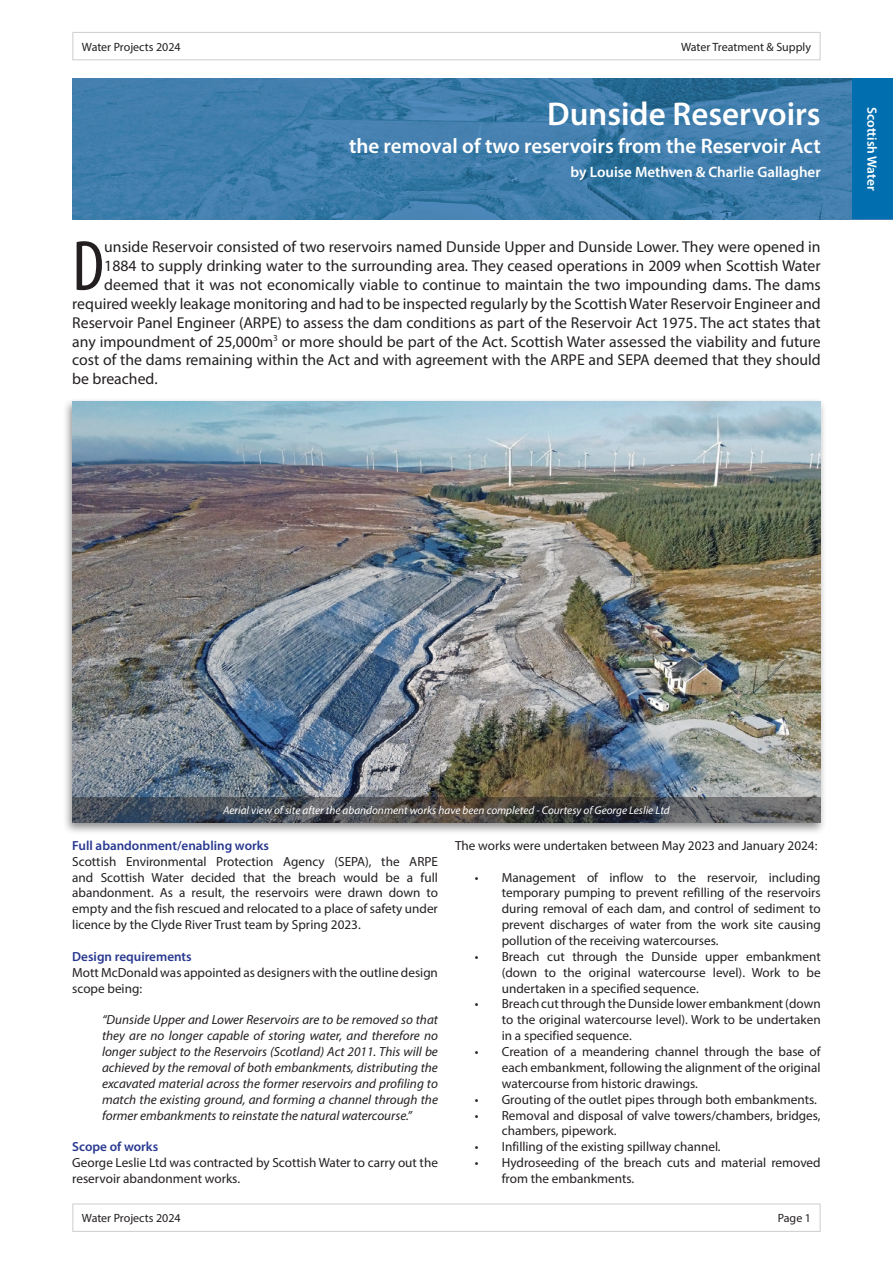
<style>
.page{position:relative;width:893px;height:1263px;background:#fff}
.page>*{position:absolute;margin:0;border:0;box-sizing:border-box;transform-origin:0 0}
.Intro{font:condensed 71.85px "Myriad Pro";color:#231f20}
.t1{font:600 33px "Myriad Pro";color:#fff}
.Sub-title{font:600 21px "Myriad Pro";color:#fff}
.Intro-2{font:15.75px "Myriad Pro";color:#231f20}
.By_line{font:600 15px "Myriad Pro";color:#fff}
.t2{font:600 13.5px "Myriad Pro";color:#fff}
.Body_text{font:13.2px/15.9px "Myriad Pro";color:#231f20;text-align:justify}
.Body_text-2{font:italic 13.2px/15.9px "Myriad Pro";color:#231f20;text-align:justify}
.Sub-heads{font:600 13.2px "Myriad Pro";color:#283890}
.Header___Footer{font:12px "Myriad Pro";color:#231f20}
.t3{font:italic 11.25px "Myriad Pro";color:#fff}
</style>
<div class="page">
<div style="left:62px;top:397px;width:765px;height:438px;background:#231f20;opacity:.5"></div>
<img style="left:72px;top:402px;width:749px;height:395px">
<div style="left:72px;top:32px;width:749px;height:28px;border:1px solid #d1d2d4"></div>
<img style="left:72px;top:79px;width:780px;height:140px">
<svg style="left:72px;top:797px;width:749px;height:26px;background:#4b4d51"></svg>
<div style="left:72px;top:1203px;width:749px;height:29px;border:1px solid #d1d2d4"></div>
<div style="left:852px;top:79px;width:41px;height:140px;background:#006eaf"></div>
<p class="Header___Footer" style="left:82px;top:39px;width:100px">Water Projects 2024</p>
<p class="Header___Footer" style="left:681px;top:39px;width:131px">Water Treatment &amp; Supply</p>
<p class="t1" style="left:547px;top:93px;width:275px">Dunside Reservoirs</p>
<p class="Sub-title" style="left:349px;top:133px;width:473px">the removal of two reservoirs from the Reservoir Act</p>
<p class="By_line" style="left:571px;top:163px;width:252px">by Louise Methven &amp; Charlie Gallagher</p>
<p class="Intro" style="left:72px;top:223px;width:33px">D</p>
<p class="Intro-2" style="left:104px;top:237px;width:718px">unside Reservoir consisted of two reservoirs named Dunside Upper and Dunside Lower. They were opened in</p>
<p class="Intro-2" style="left:104px;top:256px;width:718px">1884 to supply drinking water to the surrounding area. They ceased operations in 2009 when Scottish Water</p>
<p class="Intro-2" style="left:104px;top:275px;width:718px">deemed that it was not economically viable to continue to maintain the two impounding dams. The dams</p>
<p class="Intro-2" style="left:72px;top:294px;width:750px">required weekly leakage monitoring and had to be inspected regularly by the Scottish Water Reservoir Engineer and</p>
<p class="Intro-2" style="left:72px;top:313px;width:750px">Reservoir Panel Engineer (ARPE) to assess the dam conditions as part of the Reservoir Act 1975. The act states that</p>
<p class="Intro-2" style="left:72px;top:332px;width:750px">any impoundment of 25,000m<sup>3</sup> or more should be part of the Act. Scottish Water assessed the viability and future</p>
<p class="Intro-2" style="left:72px;top:350px;width:750px">cost of the dams remaining within the Act and with agreement with the ARPE and SEPA deemed that they should</p>
<p class="Intro-2" style="left:72px;top:369px;width:87px">be breached.</p>
<p class="t2" style="left:881px;top:107px;width:85px;rotate:90deg">Scottish Water</p>
<p class="t3" style="left:223px;top:803px;width:448px">Aerial view of site after the abandonment works have been completed - Courtesy of George Leslie Ltd</p>
<p class="Body_text" style="left:455px;top:837px;width:364px">The works were undertaken between May 2023 and January 2024:</p>
<p class="Body_text" style="left:502px;top:869px;width:320px;text-indent:-27px">• Management of inflow to the reservoir, including temporary pumping to prevent refilling of the reservoirs during removal of each dam, and control of sediment to prevent discharges of water from the work site causing pollution of the receiving watercourses.</p>
<p class="Body_text" style="left:502px;top:948px;width:320px;text-indent:-27px">• Breach cut through the Dunside upper embankment (down to the original watercourse level). Work to be undertaken in a specified sequence.</p>
<p class="Body_text" style="left:502px;top:996px;width:320px;text-indent:-27px">• Breach cut through the Dunside lower embankment (down to the original watercourse level). Work to be undertaken in a specified sequence.</p>
<p class="Body_text" style="left:502px;top:1043px;width:320px;text-indent:-27px">• Creation of a meandering channel through the base of each embankment, following the alignment of the original watercourse from historic drawings.</p>
<p class="Body_text" style="left:475px;top:1091px;width:344px">• Grouting of the outlet pipes through both embankments.</p>
<p class="Body_text" style="left:502px;top:1107px;width:320px;text-indent:-27px">• Removal and disposal of valve towers/chambers, bridges, chambers, pipework.</p>
<p class="Body_text" style="left:475px;top:1139px;width:247px">• Infilling of the existing spillway channel.</p>
<p class="Body_text" style="left:502px;top:1154px;width:320px;text-indent:-27px">• Hydroseeding of the breach cuts and material removed from the embankments.</p>
<p class="Sub-heads" style="left:72px;top:837px;width:198px">Full abandonment/enabling works</p>
<p class="Body_text" style="left:72px;top:853px;width:367px">Scottish Environmental Protection Agency (SEPA), the ARPE and Scottish Water decided that the breach would be a full abandonment. As a result, the reservoirs were drawn down to empty and the fish rescued and relocated to a place of safety under licence by the Clyde River Trust team by Spring 2023.</p>
<p class="Sub-heads" style="left:72px;top:948px;width:121px">Design requirements</p>
<p class="Body_text" style="left:72px;top:964px;width:367px">Mott McDonald was appointed as designers with the outline design scope being:</p>
<p class="Body_text-2" style="left:102px;top:1012px;width:337px">“Dunside Upper and Lower Reservoirs are to be removed so that they are no longer capable of storing water, and therefore no longer subject to the Reservoirs (Scotland) Act 2011. This will be achieved by the removal of both embankments, distributing the excavated material across the former reservoirs and profiling to match the existing ground, and forming a channel through the former embankments to reinstate the natural watercourse.”</p>
<p class="Sub-heads" style="left:72px;top:1138px;width:87px">Scope of works</p>
<p class="Body_text" style="left:72px;top:1154px;width:367px">George Leslie Ltd was contracted by Scottish Water to carry out the reservoir abandonment works.</p>
<p class="Header___Footer" style="left:82px;top:1211px;width:100px">Water Projects 2024</p>
<p class="Header___Footer" style="left:778px;top:1211px;width:35px">Page 1</p>
</div>
